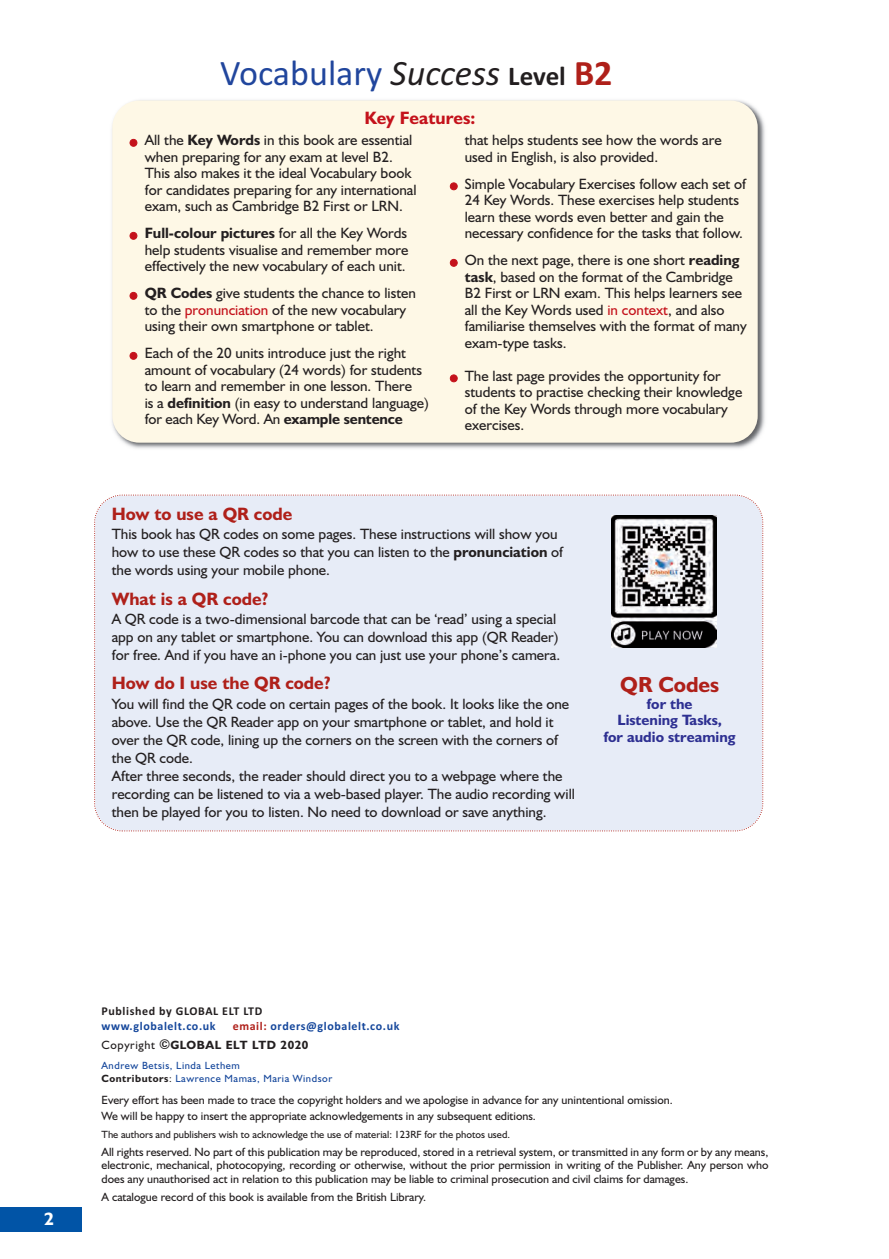
<style>
.page{position:relative;width:889px;height:1259px;background:#fff}
.page>*{position:absolute;margin:0;border:0;box-sizing:border-box;transform-origin:0 0}
.t1{font:36px "Calibri";color:#21469d}
.t2{font:700 21.9px "Humanist 521 BT";color:#af201a}
.t3{font:700 18px "Humanist 521 BT";color:#af201a}
.t4{font:700 18px "Humanist 521 BT";color:#c4121b}
.t5{font:700 18px "Humanist 521 BT";color:#fff}
.t6{font:15px/16.5px "Humanist 521 BT";color:#231f20}
.t7{font:700 15px/16.5px "Humanist 521 BT";color:#2e3092;text-align:center}
.t8{font:12px/13.5px "Humanist 521 BT";color:#231f20}
.t9{font:700 12px "Calibri";letter-spacing:.05em;color:#14469b}
.t10{font:700 12px "Humanist 521 BT";letter-spacing:.05em;color:#231f20}
.t11{font:700 12px "Calibri";letter-spacing:.05em;color:#231f20}
.t12{font:10.5px "Humanist 521 BT";color:#231f20}
.t13{font:10.5px/13.5px "Humanist 521 BT";letter-spacing:.05em;color:#14469b}
.s1{font-style:italic;color:#231f20}
.s2{font-weight:700;font-size:27px;color:#231f20}
.s3{font-weight:700;color:#af201a}
.s4{color:#c4121b}
.s5{font-weight:700}
.s6{color:#af201a}
.s7{font-weight:400}
.s8{font-size:13.5px}
.s9{font-weight:700;color:#231f20}
.s10{color:#231f20}
</style>
<div class="page">
<div style="left:0;top:1207px;width:82px;height:24px;background:#0154a6"></div>
<div style="left:94px;top:494px;width:670px;height:338px;background:#e7ecf7"></div>
<img style="left:612px;top:515px;width:105px;height:132px">
<img style="left:112px;top:100px;width:653px;height:349px">
<div style="left:112px;top:101px;width:646px;height:342px;background:#fef8e6;border-radius:27px"></div>
<h1 class="t1" style="left:220px;top:52px;width:394px">Vocabulary <span class="s1">Success</span> <span class="s2">Level</span> <span class="s3">B2</span></h1>
<p class="t4" style="left:364px;top:107px;width:112px">Key Features:</p>
<p class="t6" style="left:145px;top:132px;width:273px;text-indent:-15px"><span class="s4">●</span> All the <span class="s5">Key Words</span> in this book are essential when preparing for any exam at level B2.<br>This also makes it the ideal Vocabulary book for candidates preparing for any international exam, such as Cambridge B2 First or LRN.</p>
<p class="t6" style="left:145px;top:225px;width:265px;text-align:justify;text-indent:-15px"><span class="s4">●</span> <span class="s5">Full-colour pictures</span> for all the Key Words help students visualise and remember more effectively the new vocabulary of each unit.</p>
<p class="t6" style="left:145px;top:285px;width:273px;text-indent:-15px"><span class="s4">●</span> <span class="s5">QR Codes</span> give students the chance to listen to the <span class="s4">pronunciation</span> of the new vocabulary using their own smartphone or tablet.</p>
<p class="t6" style="left:145px;top:345px;width:286px;text-indent:-15px"><span class="s4">●</span> Each of the 20 units introduce just the right amount of vocabulary (24 words) for students to learn and remember in one lesson. There<br>is a <span class="s5">definition</span> (in easy to understand language) for each Key Word. An <span class="s5">example sentence</span></p>
<p class="t6" style="left:465px;top:132px;width:258px">that helps students see how the words are used in English, is also provided.</p>
<p class="t6" style="left:465px;top:175px;width:283px;text-indent:-15px"><span class="s4">●</span> Simple Vocabulary Exercises follow each set of 24 Key Words. These exercises help students learn these words even better and gain the necessary confidence for the tasks that follow.</p>
<p class="t6" style="left:465px;top:252px;width:283px;text-indent:-15px"><span class="s4">●</span> On the next page, there is one short <span class="s5">reading task</span>, based on the format of the Cambridge B2 First or LRN exam. This helps learners see all the Key Words used <span class="s4">in context</span>, and also familiarise themselves with the format of many exam-type tasks.</p>
<p class="t6" style="left:465px;top:367px;width:279px;text-indent:-15px"><span class="s4">●</span> The last page provides the opportunity for students to practise checking their knowledge of the Key Words through more vocabulary exercises.</p>
<p class="t3" style="left:112px;top:503px;width:182px">How to use a QR code</p>
<p class="t6" style="left:112px;top:525px;width:453px;line-height:18px">This book has QR codes on some pages. These instructions will show you how to use these QR codes so that you can listen to the <span class="s5">pronunciation</span> of the words using your mobile phone.</p>
<p class="t3" style="left:112px;top:588px;width:159px">What is a QR code?</p>
<p class="t6" style="left:112px;top:610px;width:450px;line-height:18px">A QR code is a two-dimensional barcode that can be ‘read’ using a special app on any tablet or smartphone. You can download this app (QR Reader) for free. And if you have an i-phone you can just use your phone’s camera.</p>
<p class="t3" style="left:112px;top:672px;width:221px">How do I use the QR code?</p>
<p class="t6" style="left:112px;top:694px;width:465px;line-height:18px">You will find the QR code on certain pages of the book. It looks like the one above. Use the QR Reader app on your smartphone or tablet, and hold it over the QR code, lining up the corners on the screen with the corners of the QR code.<br>After three seconds, the reader should direct you to a webpage where the recording can be listened to via a web-based player. The audio recording will then be played for you to listen. No need to download or save anything.</p>
<h2 class="t2" style="left:620px;top:672px;width:100px">QR Codes</h2>
<p class="t7" style="left:604px;top:695px;width:133px">for the<br>Listening Tasks,<br>for audio streaming</p>
<p class="t5" style="left:44px;top:1208px;width:11px">2</p>
<p class="t11" style="left:102px;top:1004px;width:162px">Published by GLOBAL ELT LTD</p>
<p class="t9" style="left:102px;top:1019px;width:116px">www.globalelt.co.uk</p>
<p class="t9" style="left:233px;top:1019px;width:168px"><span class="s6">email:</span> orders@globalelt.co.uk</p>
<p class="t10" style="left:102px;top:1038px;width:208px"><span class="s7">Copyright</span> <span class="s8">©</span>GLOBAL ELT LTD 2020</p>
<p class="t13" style="left:102px;top:1058px;width:232px">Andrew Betsis, Linda Lethem<br><span class="s9">Contributors</span><span class="s10">:</span> Lawrence Mamas, Maria Windsor</p>
<p class="t8" style="left:102px;top:1091px;width:573px;line-height:16.5px">Every effort has been made to trace the copyright holders and we apologise in advance for any unintentional omission.<br>We will be happy to insert the appropriate acknowledgements in any subsequent editions.</p>
<p class="t12" style="left:102px;top:1128px;width:410px">The authors and publishers wish to acknowledge the use of material: 123RF for the photos used.</p>
<p class="t8" style="left:102px;top:1145px;width:668px;text-align:justify">All rights reserved. No part of this publication may be reproduced, stored in a retrieval system, or transmitted in any form or by any means, electronic, mechanical, photocopying, recording or otherwise, without the prior permission in writing of the Publisher. Any person who does any unauthorised act in relation to this publication may be liable to criminal prosecution and civil claims for damages.</p>
<p class="t8" style="left:102px;top:1190px;width:326px">A catalogue record of this book is available from the British Library.</p>
</div>
